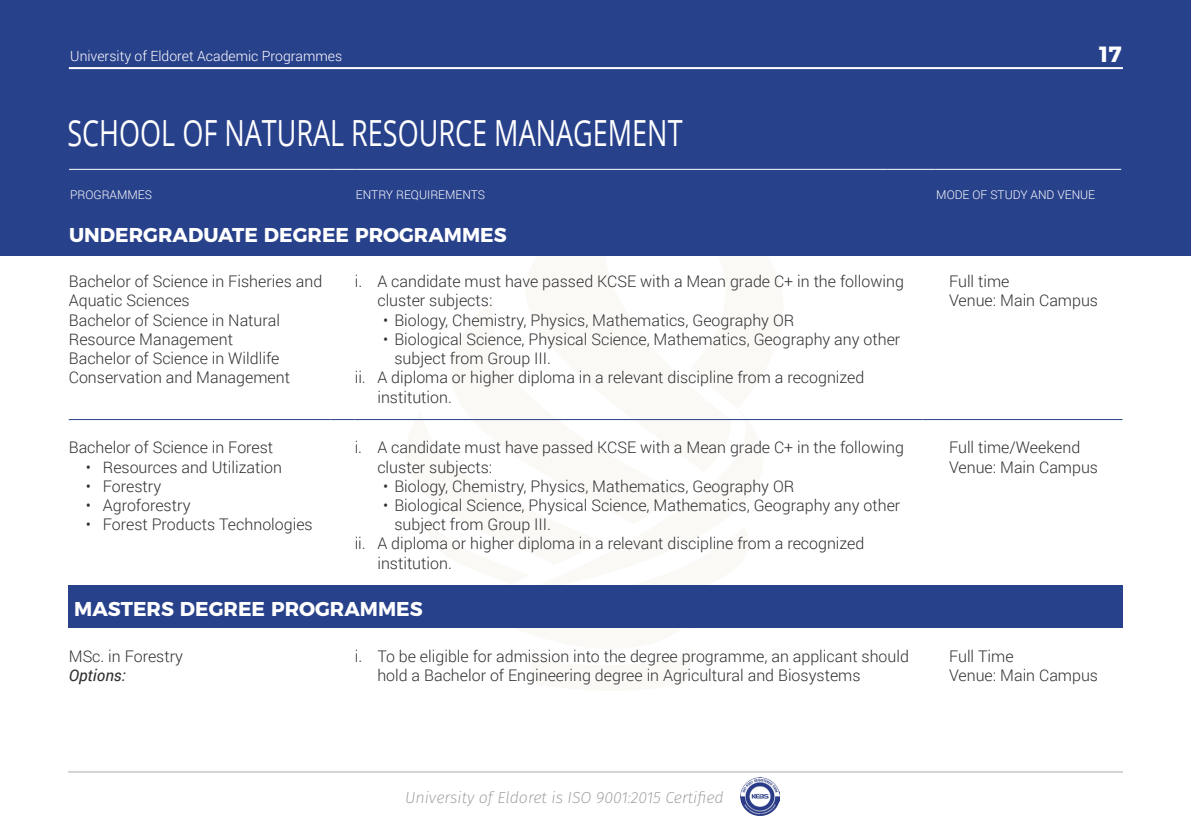
<style>
.page{position:relative;width:1191px;height:840px;background:#fff}
.page>*{position:absolute;margin:0;border:0;box-sizing:border-box;transform-origin:0 0}
.t1{font:36px "Open Sans";color:#fff;scale:.75 1}
.t2{font:700 22px "Montserrat";color:#fff}
.t3{font:700 20px "Montserrat";color:#fff}
.t4{font:300 16px/19.2px "Roboto";color:#312f30}
.t5{font:italic 200 16px "Fira Sans";color:#939598}
.t6{font:italic 16px "Roboto";color:#312f30}
.t7{font:300 14px "Roboto";color:#fff}
.t8{font:300 12px "Roboto";color:#fff}
</style>
<div class="page">
<hr style="left:68px;top:770px;width:1055px;height:2px;background:#d1d2d4">
<img style="left:740px;top:777px;width:39px;height:38px">
<svg style="left:403px;top:420px;width:368px;height:208px"></svg>
<div style="left:0;top:0;width:1191px;height:255px;background:#28418b"></div>
<svg style="left:69px;top:168px;width:1053px;height:2px"></svg>
<div style="left:69px;top:585px;width:1053px;height:42px;background:#28418b"></div>
<hr style="left:69px;top:419px;width:261px;height:1px;background:#28418b">
<svg style="left:330px;top:419px;width:24px;height:1px"></svg>
<hr style="left:354px;top:419px;width:568px;height:1px;background:#28418b">
<svg style="left:922px;top:419px;width:26px;height:1px"></svg>
<hr style="left:948px;top:419px;width:174px;height:1px;background:#28418b">
<hr style="left:69px;top:169px;width:262px;height:1px;background:#fff">
<svg style="left:331px;top:169px;width:24px;height:1px"></svg>
<hr style="left:355px;top:169px;width:532px;height:1px;background:#fff">
<hr style="left:887px;top:169px;width:48px;height:1px;background:#fff">
<hr style="left:935px;top:169px;width:186px;height:1px;background:#fff">
<hr style="left:69px;top:67px;width:1054px;height:2px;background:#fff">
<p class="t7" style="left:70px;top:46px;width:273px">University of Eldoret Academic Programmes</p>
<h2 class="t2" style="left:1099px;top:36px;width:24px">17</h2>
<h1 class="t1" style="left:67px;top:109px;width:821px">SCHOOL OF NATURAL RESOURCE MANAGEMENT</h1>
<p class="t8" style="left:70px;top:186px;width:83px">PROGRAMMES</p>
<p class="t8" style="left:356px;top:186px;width:131px">ENTRY REQUIREMENTS</p>
<p class="t8" style="left:936px;top:186px;width:160px">MODE OF STUDY AND VENUE</p>
<p class="t3" style="left:69px;top:218px;width:210px">UNDERGRADUATE DEGREE</p>
<p class="t3" style="left:355px;top:218px;width:153px">PROGRAMMES</p>
<p class="t4" style="left:69px;top:271px;width:255px">Bachelor of Science in Fisheries and<br>Aquatic Sciences<br>Bachelor of Science in Natural<br>Resource Management<br>Bachelor of Science in Wildlife<br>Conservation and Management</p>
<p class="t4" style="left:377px;top:271px;width:528px;text-indent:-23px">i. A candidate must have passed KCSE with a Mean grade C+ in the following cluster subjects:</p>
<p class="t4" style="left:949px;top:271px;width:151px">Full time<br>Venue: Main Campus</p>
<p class="t4" style="left:383px;top:309px;width:413px">• Biology, Chemistry, Physics, Mathematics, Geography OR</p>
<p class="t4" style="left:383px;top:329px;width:519px">• Biological Science, Physical Science, Mathematics, Geography any other</p>
<p class="t4" style="left:394px;top:348px;width:158px">subject from Group III.</p>
<p class="t4" style="left:355px;top:367px;width:511px">ii. A diploma or higher diploma in a relevant discipline from a recognized</p>
<p class="t4" style="left:377px;top:386px;width:76px">institution.</p>
<p class="t4" style="left:69px;top:437px;width:206px">Bachelor of Science in Forest</p>
<p class="t4" style="left:86px;top:456px;width:198px">• Resources and Utilization</p>
<p class="t4" style="left:86px;top:475px;width:77px">• Forestry</p>
<p class="t4" style="left:86px;top:495px;width:106px">• Agroforestry</p>
<p class="t4" style="left:86px;top:514px;width:228px">• Forest Products Technologies</p>
<p class="t4" style="left:377px;top:437px;width:528px;text-indent:-23px">i. A candidate must have passed KCSE with a Mean grade C+ in the following cluster subjects:</p>
<p class="t4" style="left:383px;top:475px;width:413px">• Biology, Chemistry, Physics, Mathematics, Geography OR</p>
<p class="t4" style="left:383px;top:495px;width:519px">• Biological Science, Physical Science, Mathematics, Geography any other</p>
<p class="t4" style="left:394px;top:514px;width:158px">subject from Group III.</p>
<p class="t4" style="left:355px;top:533px;width:511px">ii. A diploma or higher diploma in a relevant discipline from a recognized</p>
<p class="t4" style="left:377px;top:552px;width:76px">institution.</p>
<p class="t4" style="left:949px;top:437px;width:151px">Full time/Weekend<br>Venue: Main Campus</p>
<p class="t3" style="left:74px;top:592px;width:350px">MASTERS DEGREE PROGRAMMES</p>
<p class="t4" style="left:69px;top:645px;width:116px">MSc. in Forestry</p>
<p class="t6" style="left:69px;top:663px;width:58px">Options:</p>
<p class="t4" style="left:377px;top:645px;width:533px;text-indent:-23px">i. To be eligible for admission into the degree programme, an applicant should hold a Bachelor of Engineering degree in Agricultural and Biosystems</p>
<p class="t4" style="left:949px;top:645px;width:151px">Full Time<br>Venue: Main Campus</p>
<p class="t5" style="left:405px;top:785px;width:320px">University of Eldoret is ISO 9001:2015 Certified</p>
</div>
